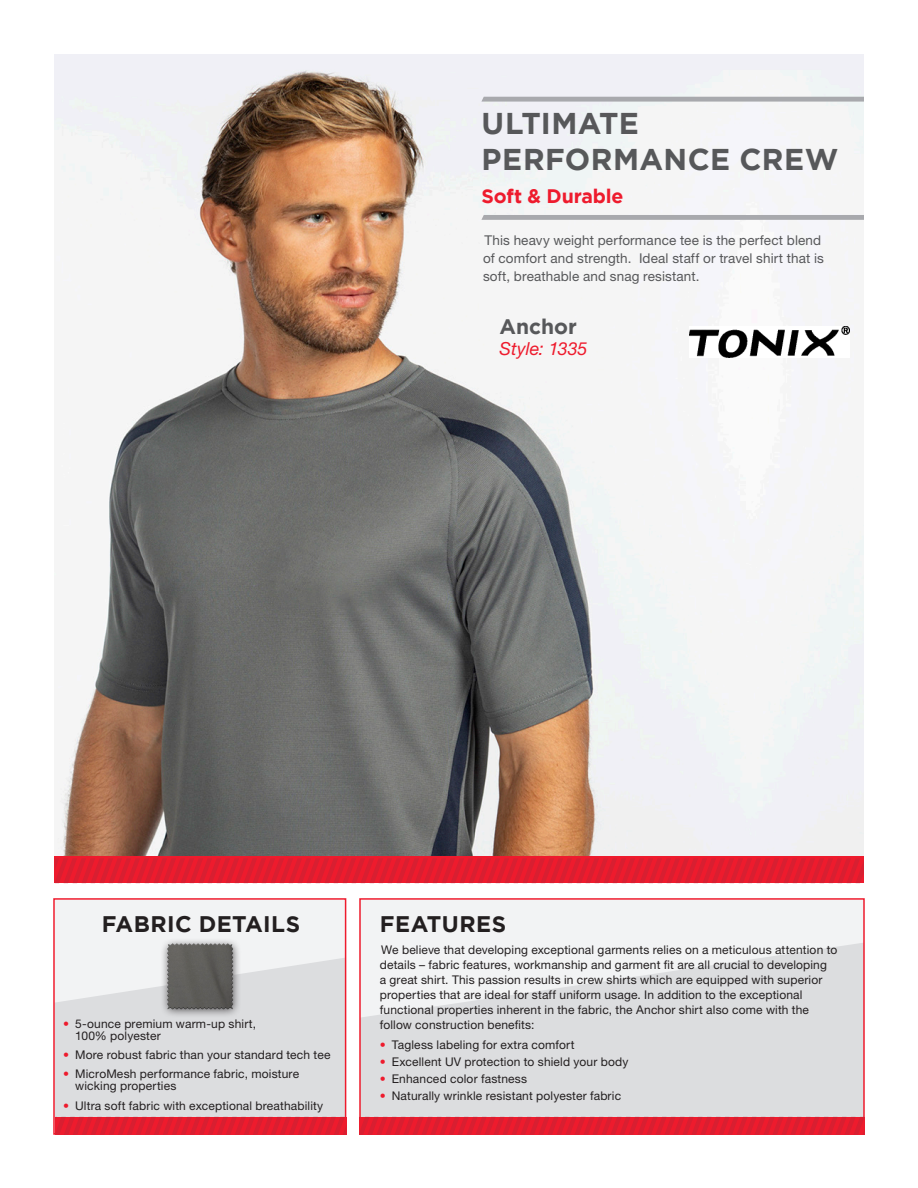
<style>
.page{position:relative;width:918px;height:1188px;background:#fff}
.page>*{position:absolute;margin:0;border:0;box-sizing:border-box;transform-origin:0 0}
.t1{font:700 30px/36px "Gotham";letter-spacing:.015em;color:#57585a}
.TOX_BODY_COPY{font:700 22.5px "Gotham";letter-spacing:.015em;color:#231f20}
.TOX_Product_Number{font:700 21px "Gotham";color:#57585a}
.TOX_Product_Number-2{font:700 19.5px "Gotham";letter-spacing:-.01em;color:#ee1b2d}
.TOX_Product_Number-3{font:italic 18px "Helvetica Neue LT Std";letter-spacing:-.005em;color:#ee1b2d}
.TOX_Swatch_Header{font:13.5px/18px "Helvetica Neue LT Std";letter-spacing:.01em;color:#57585a}
.TOX_BODY_COPY-2{font:12px/15px "Helvetica Neue LT Std";letter-spacing:.015em;color:#231f20}
.s1{color:#ee1b2d}
</style>
<div class="page">
<div style="left:55px;top:901px;width:291px;height:216px;background:#f2f3f4"></div>
<svg style="left:56px;top:958px;width:287px;height:159px;background:#dedfe1"></svg>
<div style="left:53px;top:898px;width:293px;height:237px;border:2px solid #ee1b2d"></div>
<svg style="left:55px;top:1117px;width:291px;height:18px;background:#e31c2e"></svg>
<div style="left:360px;top:901px;width:504px;height:216px;background:#f2f3f4"></div>
<svg style="left:362px;top:943px;width:500px;height:174px;fill:#dcdddf"></svg>
<div style="left:359px;top:898px;width:506px;height:237px;border:2px solid #ee1b2d"></div>
<svg style="left:359px;top:1117px;width:506px;height:18px;background:#e31c2e"></svg>
<img style="left:54px;top:54px;width:810px;height:803px">
<div style="left:54px;top:857px;width:810px;height:26px;background:#ee1b2d"></div>
<svg style="left:55px;top:858px;width:809px;height:25px"></svg>
<img style="left:157px;top:940px;width:86px;height:78px">
<svg style="left:481px;top:97px;width:383px;height:5px;background:#aeafb3"></svg>
<svg style="left:481px;top:215px;width:383px;height:5px;background:#aaabaf"></svg>
<img style="left:690px;top:327px;width:159px;height:30px">
<p class="t1" style="left:482px;top:105px;width:358px">ULTIMATE<br>PERFORMANCE CREW</p>
<p class="TOX_Product_Number-2" style="left:481px;top:185px;width:144px">Soft &amp; Durable</p>
<p class="TOX_Swatch_Header" style="left:483px;top:231px;width:343px">This heavy weight performance tee is the perfect blend of comfort and strength. Ideal staff or travel shirt that is soft, breathable and snag resistant.</p>
<p class="TOX_Product_Number" style="left:500px;top:315px;width:79px">Anchor</p>
<p class="TOX_Product_Number-3" style="left:500px;top:338px;width:90px">Style: 1335</p>
<p class="TOX_BODY_COPY" style="left:102px;top:911px;width:200px">FABRIC DETAILS</p>
<p class="TOX_BODY_COPY" style="left:380px;top:911px;width:128px">FEATURES</p>
<p class="TOX_BODY_COPY-2" style="left:380px;top:942px;width:459px">We believe that developing exceptional garments relies on a meticulous attention to details – fabric features, workmanship and garment fit are all crucial to developing<br>a great shirt. This passion results in crew shirts which are equipped with superior properties that are ideal for staff uniform usage. In addition to the exceptional functional properties inherent in the fabric, the Anchor shirt also come with the</p>
<p class="TOX_BODY_COPY-2" style="left:63px;top:1016px;width:194px"><span class="s1">•</span> 5-ounce premium warm-up shirt,</p>
<p class="TOX_BODY_COPY-2" style="left:380px;top:1017px;width:156px">follow construction benefits:</p>
<p class="TOX_BODY_COPY-2" style="left:75px;top:1028px;width:87px">100% polyester</p>
<p class="TOX_BODY_COPY-2" style="left:63px;top:1047px;width:269px"><span class="s1">•</span> More robust fabric than your standard tech tee</p>
<p class="TOX_BODY_COPY-2" style="left:75px;top:1067px;width:225px;line-height:12px;text-indent:-12px"><span class="s1">•</span> MicroMesh performance fabric, moisture wicking properties</p>
<p class="TOX_BODY_COPY-2" style="left:63px;top:1098px;width:262px"><span class="s1">•</span> Ultra soft fabric with exceptional breathability</p>
<p class="TOX_BODY_COPY-2" style="left:380px;top:1037px;width:196px"><span class="s1">•</span> Tagless labeling for extra comfort</p>
<p class="TOX_BODY_COPY-2" style="left:380px;top:1054px;width:250px"><span class="s1">•</span> Excellent UV protection to shield your body</p>
<p class="TOX_BODY_COPY-2" style="left:380px;top:1071px;width:149px"><span class="s1">•</span> Enhanced color fastness</p>
<p class="TOX_BODY_COPY-2" style="left:380px;top:1088px;width:243px"><span class="s1">•</span> Naturally wrinkle resistant polyester fabric</p>
</div>
